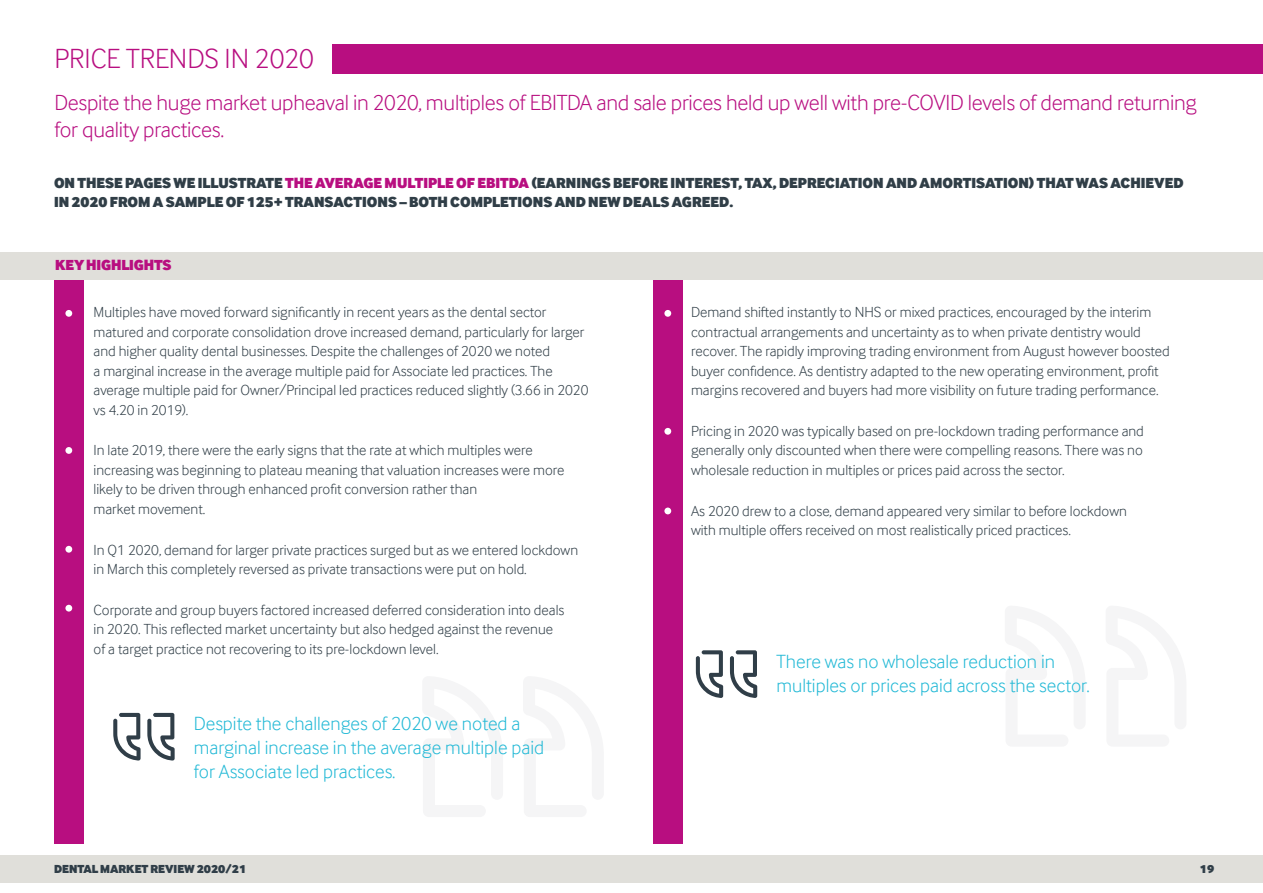
<style>
.page{position:relative;width:1263px;height:893px;background:#fff}
.page>*{position:absolute;margin:0;border:0;box-sizing:border-box;transform-origin:0 0}
.t1{font:300 28.5px "Inter Face";color:#b80e80}
.t2{font:300 22.5px/27px "Inter Face";letter-spacing:-.01em;color:#b80e80}
.t3{font:300 19.65px/24px "Inter Face";color:#23b9d6}
.t4{font:300 15px/19.5px "Inter Face";color:#303e47}
.t5{font:900 15px/19.5px "Inter Face";color:#303e47}
.t6{font:900 15px "Inter Face";letter-spacing:-.01em;color:#b80e80}
.t7{font:900 12px "Inter Face";color:#303e48}
.s1{color:#b80e80}
</style>
<div class="page">
<div style="left:54px;top:279px;width:30px;height:565px;background:#b80e80"></div>
<div style="left:65px;top:310px;width:7px;height:7px;background:#fff;border-radius:50%"></div>
<div style="left:65px;top:447px;width:7px;height:7px;background:#fff;border-radius:50%"></div>
<div style="left:65px;top:546px;width:7px;height:7px;background:#fff;border-radius:50%"></div>
<div style="left:653px;top:279px;width:29px;height:565px;background:#b80e80"></div>
<div style="left:664px;top:310px;width:7px;height:7px;background:#fff;border-radius:50%"></div>
<div style="left:664px;top:428px;width:7px;height:7px;background:#fff;border-radius:50%"></div>
<div style="left:664px;top:508px;width:7px;height:6px;background:#fff;border-radius:50%"></div>
<svg style="left:696px;top:650px;width:27px;height:48px"></svg>
<svg style="left:730px;top:650px;width:27px;height:48px"></svg>
<svg style="left:113px;top:713px;width:28px;height:47px"></svg>
<svg style="left:147px;top:713px;width:28px;height:47px"></svg>
<div style="left:333px;top:44px;width:930px;height:30px;background:#b80e80"></div>
<div style="left:0;top:855px;width:1263px;height:28px;background:#e0dfda"></div>
<div style="left:0;top:252px;width:1263px;height:27px;background:#e0dfda"></div>
<div style="left:65px;top:605px;width:7px;height:7px;background:#fff;border-radius:50%"></div>
<h1 class="t1" style="left:54px;top:43px;width:261px">PRICE TRENDS IN 2020</h1>
<h2 class="t2" style="left:54px;top:89px;width:1144px">Despite the huge market upheaval in 2020, multiples of EBITDA and sale prices held up well with pre-COVID levels of demand returning for quality practices.</h2>
<p class="t5" style="left:54px;top:173px;width:1131px">ON THESE PAGES WE ILLUSTRATE <span class="s1">THE AVERAGE MULTIPLE OF EBITDA</span> (EARNINGS BEFORE INTEREST, TAX, DEPRECIATION AND AMORTISATION) THAT WAS ACHIEVED<br>IN 2020 FROM A SAMPLE OF 125+ TRANSACTIONS – BOTH COMPLETIONS AND NEW DEALS AGREED.</p>
<p class="t6" style="left:55px;top:255px;width:118px">KEY HIGHLIGHTS</p>
<p class="t4" style="left:94px;top:302px;width:496px">Multiples have moved forward significantly in recent years as the dental sector matured and corporate consolidation drove increased demand, particularly for larger and higher quality dental businesses. Despite the challenges of 2020 we noted<br>a marginal increase in the average multiple paid for Associate led practices. The average multiple paid for Owner/Principal led practices reduced slightly (3.66 in 2020 vs 4.20 in 2019).</p>
<p class="t4" style="left:94px;top:441px;width:472px">In late 2019, there were the early signs that the rate at which multiples were increasing was beginning to plateau meaning that valuation increases were more likely to be driven through enhanced profit conversion rather than<br>market movement.</p>
<p class="t4" style="left:94px;top:540px;width:486px">In Q1 2020, demand for larger private practices surged but as we entered lockdown in March this completely reversed as private transactions were put on hold.</p>
<p class="t4" style="left:94px;top:600px;width:472px">Corporate and group buyers factored increased deferred consideration into deals in 2020. This reflected market uncertainty but also hedged against the revenue of a target practice not recovering to its pre-lockdown level.</p>
<h3 class="t3" style="left:194px;top:712px;width:352px">Despite the challenges of 2020 we noted a marginal increase in the average multiple paid for Associate led practices.</h3>
<p class="t4" style="left:691px;top:302px;width:480px">Demand shifted instantly to NHS or mixed practices, encouraged by the interim contractual arrangements and uncertainty as to when private dentistry would recover. The rapidly improving trading environment from August however boosted buyer confidence. As dentistry adapted to the new operating environment, profit margins recovered and buyers had more visibility on future trading performance.</p>
<p class="t4" style="left:691px;top:421px;width:454px;text-align:justify">Pricing in 2020 was typically based on pre-lockdown trading performance and generally only discounted when there were compelling reasons. There was no wholesale reduction in multiples or prices paid across the sector.</p>
<p class="t4" style="left:691px;top:501px;width:437px">As 2020 drew to a close, demand appeared very similar to before lockdown with multiple offers received on most realistically priced practices.</p>
<h3 class="t3" style="left:776px;top:649px;width:315px">There was no wholesale reduction in multiples or prices paid across the sector.</h3>
<p class="t7" style="left:54px;top:861px;width:194px">DENTAL MARKET REVIEW 2020/21</p>
<p class="t7" style="left:1200px;top:861px;width:16px">19</p>
</div>
